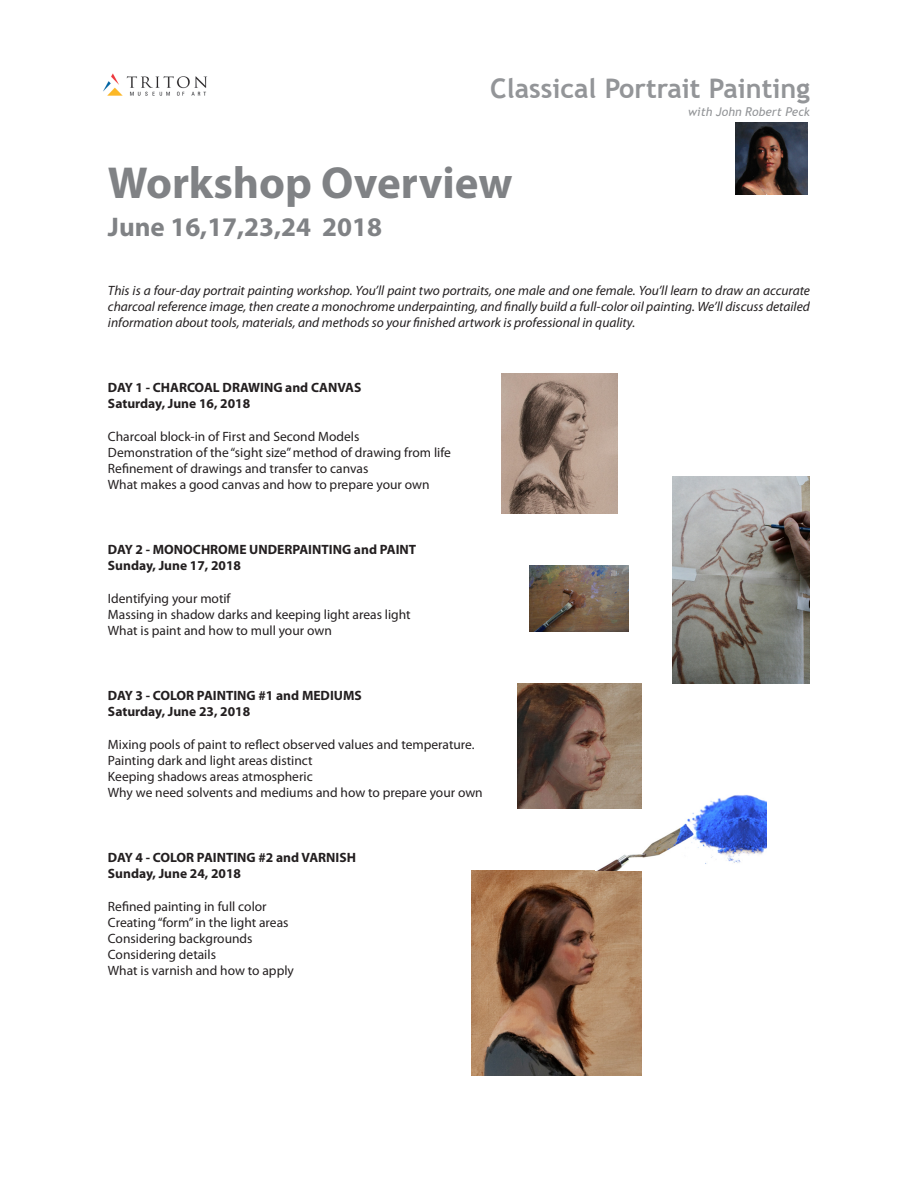
<style>
.page{position:relative;width:918px;height:1188px;background:#fff}
.page>*{position:absolute;margin:0;border:0;box-sizing:border-box;transform-origin:0 0}
.t1{font:700 45px "Myriad Pro";color:#808285}
.t2{font:700 27px "Trebuchet MS";color:#939598}
.t3{font:700 27px "Myriad Pro";color:#808285}
.t4{font:13.5px "Myriad Pro";color:#231f20}
.t5{font:italic 13.5px/16.2px "Myriad Pro";color:#231f20;text-align:justify}
.t6{font:700 13.5px "Myriad Pro";color:#231f20}
.t7{font:italic 12px "Trebuchet MS";color:#939598}
</style>
<div class="page">
<img style="left:736px;top:123px;width:72px;height:72px">
<img style="left:103px;top:73px;width:105px;height:23px">
<img style="left:501px;top:374px;width:116px;height:140px">
<img style="left:471px;top:871px;width:170px;height:204px">
<img style="left:672px;top:476px;width:138px;height:207px">
<img style="left:530px;top:565px;width:98px;height:66px">
<img style="left:596px;top:792px;width:171px;height:79px">
<img style="left:517px;top:683px;width:124px;height:125px">
<p class="t2" style="left:490px;top:72px;width:321px">Classical Portrait Painting</p>
<p class="t7" style="left:688px;top:105px;width:123px">with John Robert Peck</p>
<p class="t1" style="left:108px;top:154px;width:406px">Workshop Overview</p>
<p class="t3" style="left:108px;top:209px;width:276px">June 16,17,23,24 2018</p>
<p class="t5" style="left:108px;top:282px;width:704px">This is a four-day portrait painting workshop. You’ll paint two portraits, one male and one female. You’ll learn to draw an accurate charcoal reference image, then create a monochrome underpainting, and finally build a full-color oil painting. We’ll discuss detailed information about tools, materials, and methods so your finished artwork is professional in quality.</p>
<p class="t6" style="left:108px;top:379px;width:255px">DAY 1 - CHARCOAL DRAWING and CANVAS</p>
<p class="t6" style="left:108px;top:395px;width:144px">Saturday, June 16, 2018</p>
<p class="t4" style="left:108px;top:428px;width:253px">Charcoal block-in of First and Second Models</p>
<p class="t4" style="left:108px;top:444px;width:344px">Demonstration of the “sight size” method of drawing from life</p>
<p class="t4" style="left:108px;top:460px;width:262px">Refinement of drawings and transfer to canvas</p>
<p class="t4" style="left:108px;top:477px;width:323px">What makes a good canvas and how to prepare your own</p>
<p class="t6" style="left:108px;top:541px;width:310px">DAY 2 - MONOCHROME UNDERPAINTING and PAINT</p>
<p class="t6" style="left:108px;top:557px;width:135px">Sunday, June 17, 2018</p>
<p class="t4" style="left:108px;top:590px;width:124px">Identifying your motif</p>
<p class="t4" style="left:108px;top:606px;width:304px">Massing in shadow darks and keeping light areas light</p>
<p class="t4" style="left:108px;top:622px;width:225px">What is paint and how to mull your own</p>
<p class="t6" style="left:108px;top:687px;width:255px">DAY 3 - COLOR PAINTING #1 and MEDIUMS</p>
<p class="t6" style="left:108px;top:703px;width:144px">Saturday, June 23, 2018</p>
<p class="t4" style="left:108px;top:736px;width:368px">Mixing pools of paint to reflect observed values and temperature.</p>
<p class="t4" style="left:108px;top:752px;width:206px">Painting dark and light areas distinct</p>
<p class="t4" style="left:108px;top:768px;width:206px">Keeping shadows areas atmospheric</p>
<p class="t4" style="left:108px;top:784px;width:376px">Why we need solvents and mediums and how to prepare your own</p>
<p class="t6" style="left:108px;top:849px;width:249px">DAY 4 - COLOR PAINTING #2 and VARNISH</p>
<p class="t6" style="left:108px;top:865px;width:135px">Sunday, June 24, 2018</p>
<p class="t4" style="left:108px;top:898px;width:160px">Refined painting in full color</p>
<p class="t4" style="left:108px;top:914px;width:182px">Creating “form” in the light areas</p>
<p class="t4" style="left:108px;top:930px;width:146px">Considering backgrounds</p>
<p class="t4" style="left:108px;top:946px;width:110px">Considering details</p>
<p class="t4" style="left:108px;top:963px;width:187px">What is varnish and how to apply</p>
</div>
